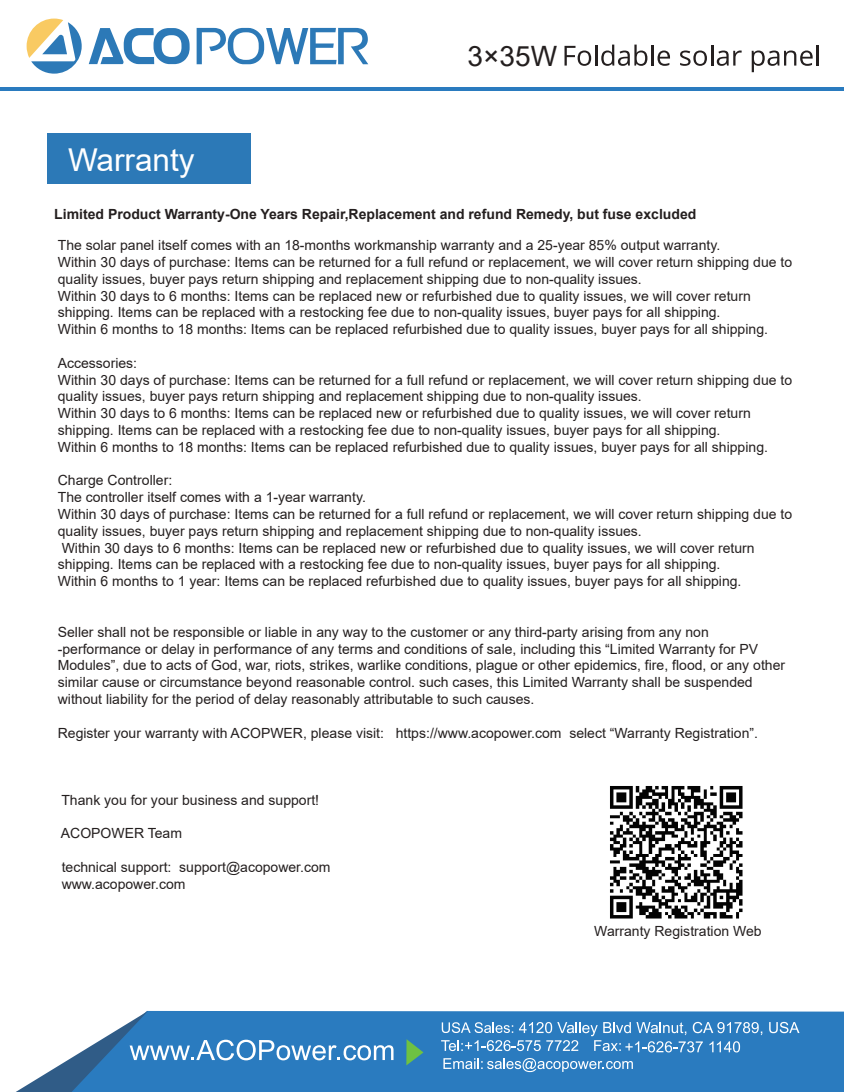
<style>
.page{position:relative;width:844px;height:1092px;background:#fff}
.page>*{position:absolute;margin:0;border:0;box-sizing:border-box;transform-origin:0 0}
.t1{font:31.5px "Arial";color:#fff}
.t2{font:28px "Arial";color:#241f1f}
.t3{font:14px/16.8px "Arial";color:#241f1f}
.t4{font:700 14px "Arial";color:#241f1f}
</style>
<div class="page">
<div style="left:393px;top:1011px;width:450px;height:80px;background:#2a7bbf"></div>
<svg style="left:17px;top:1010px;width:376px;height:81px"></svg>
<svg style="left:406px;top:1039px;width:17px;height:26px"></svg>
<hr style="left:0;top:87px;width:843px;height:3px;background:#2a7bbf">
<svg style="left:89px;top:28px;width:101px;height:36px"></svg>
<svg style="left:196px;top:28px;width:172px;height:36px"></svg>
<svg style="left:27px;top:19px;width:55px;height:55px"></svg>
<svg style="left:769px;top:1021px;width:30px;height:12px"></svg>
<svg style="left:441px;top:1021px;width:321px;height:50px;background:#4b8fc9"></svg>
<svg style="left:564px;top:46px;width:27px;height:20px"></svg>
<hr style="left:595px;top:45px;width:2px;height:21px;background:#241f1f">
<svg style="left:601px;top:45px;width:46px;height:21px"></svg>
<hr style="left:651px;top:45px;width:2px;height:21px;background:#241f1f">
<svg style="left:657px;top:50px;width:12px;height:16px"></svg>
<svg style="left:680px;top:50px;width:26px;height:16px"></svg>
<hr style="left:710px;top:45px;width:3px;height:21px;background:#241f1f">
<svg style="left:716px;top:50px;width:25px;height:16px"></svg>
<svg style="left:751px;top:50px;width:61px;height:22px"></svg>
<hr style="left:816px;top:45px;width:2px;height:21px;background:#241f1f">
<div style="left:47px;top:133px;width:204px;height:50px;background:#2c79b7"></div>
<img style="left:610px;top:786px;width:133px;height:133px">
<h1 class="t1" style="left:68px;top:138px;width:128px">Warranty</h1>
<h2 class="t2" style="left:467px;top:37px;width:91px">3×35W</h2>
<p class="t4" style="left:54px;top:204px;width:643px">Limited Product Warranty-One Years Repair,Replacement and refund Remedy, but fuse excluded</p>
<p class="t3" style="left:58px;top:237px;width:735px">The solar panel itself comes with an 18-months workmanship warranty and a 25-year 85% output warranty.<br>Within 30 days of purchase: Items can be returned for a full refund or replacement, we will cover return shipping due to quality issues, buyer pays return shipping and replacement shipping due to non-quality issues.<br>Within 30 days to 6 months: Items can be replaced new or refurbished due to quality issues, we will cover return shipping. Items can be replaced with a restocking fee due to non-quality issues, buyer pays for all shipping.<br>Within 6 months to 18 months: Items can be replaced refurbished due to quality issues, buyer pays for all shipping.</p>
<p class="t3" style="left:58px;top:354px;width:735px">Accessories:<br>Within 30 days of purchase: Items can be returned for a full refund or replacement, we will cover return shipping due to quality issues, buyer pays return shipping and replacement shipping due to non-quality issues.<br>Within 30 days to 6 months: Items can be replaced new or refurbished due to quality issues, we will cover return shipping. Items can be replaced with a restocking fee due to non-quality issues, buyer pays for all shipping.<br>Within 6 months to 18 months: Items can be replaced refurbished due to quality issues, buyer pays for all shipping.</p>
<p class="t3" style="left:58px;top:472px;width:735px">Charge Controller:<br>The controller itself comes with a 1-year warranty.<br>Within 30 days of purchase: Items can be returned for a full refund or replacement, we will cover return shipping due to quality issues, buyer pays return shipping and replacement shipping due to non-quality issues.<br>Within 30 days to 6 months: Items can be replaced new or refurbished due to quality issues, we will cover return shipping. Items can be replaced with a restocking fee due to non-quality issues, buyer pays for all shipping.<br>Within 6 months to 1 year: Items can be replaced refurbished due to quality issues, buyer pays for all shipping.</p>
<p class="t3" style="left:58px;top:623px;width:728px">Seller shall not be responsible or liable in any way to the customer or any third-party arising from any non -performance or delay in performance of any terms and conditions of sale, including this “Limited Warranty for PV Modules”, due to acts of God, war, riots, strikes, warlike conditions, plague or other epidemics, fire, flood, or any other similar cause or circumstance beyond reasonable control. such cases, this Limited Warranty shall be suspended without liability for the period of delay reasonably attributable to such causes.</p>
<p class="t3" style="left:58px;top:724px;width:701px">Register your warranty with ACOPWER, please visit: https://www.acopower.com select “Warranty Registration”.</p>
<p class="t3" style="left:61px;top:791px;width:259px">Thank you for your business and support!</p>
<p class="t3" style="left:61px;top:825px;width:123px">ACOPOWER Team</p>
<p class="t3" style="left:62px;top:858px;width:270px">technical support: support@acopower.com www.acopower.com</p>
<p class="t3" style="left:594px;top:922px;width:169px">Warranty Registration Web</p>
</div>
